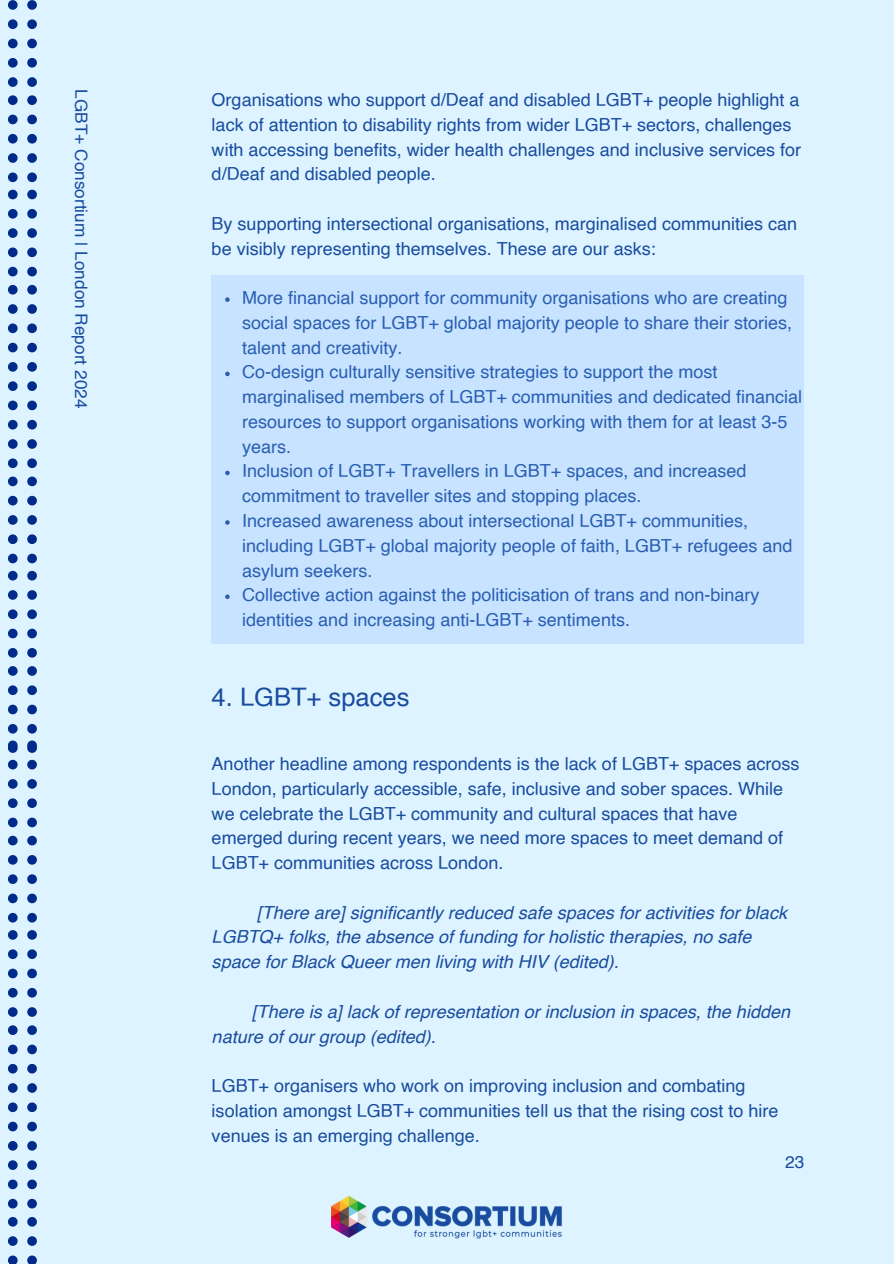
<style>
.page{position:relative;width:894px;height:1264px;background:#fff}
.page>*{position:absolute;margin:0;border:0;box-sizing:border-box;transform-origin:0 0}
.t1{font:25.5px "Helvetica";color:#194c9f}
.t2{font:18px/24.8px "Helvetica";color:#194c9f}
.t3{font:italic 18px/24.8px "Helvetica";color:#194c9f}
.t4{font:17.25px "Helvetica";color:#194c9f}
</style>
<div class="page">
<div style="left:0;top:0;width:893px;height:1263px;background:#ddf3ff"></div>
<div style="left:211px;top:275px;width:592px;height:368px;background:#c7e3ff"></div>
<img style="left:331px;top:1196px;width:231px;height:43px">
<svg style="left:8px;top:0;width:10px;height:10px"></svg>
<svg style="left:8px;top:19px;width:10px;height:10px"></svg>
<svg style="left:8px;top:39px;width:10px;height:9px"></svg>
<svg style="left:8px;top:58px;width:10px;height:10px"></svg>
<svg style="left:8px;top:77px;width:10px;height:10px"></svg>
<svg style="left:27px;top:0;width:10px;height:10px"></svg>
<svg style="left:27px;top:19px;width:10px;height:10px"></svg>
<svg style="left:27px;top:39px;width:10px;height:9px"></svg>
<svg style="left:27px;top:58px;width:10px;height:10px"></svg>
<svg style="left:27px;top:77px;width:10px;height:10px"></svg>
<svg style="left:8px;top:95px;width:10px;height:10px"></svg>
<svg style="left:8px;top:115px;width:10px;height:9px"></svg>
<svg style="left:8px;top:134px;width:10px;height:9px"></svg>
<svg style="left:8px;top:153px;width:10px;height:10px"></svg>
<svg style="left:8px;top:172px;width:10px;height:10px"></svg>
<svg style="left:27px;top:95px;width:10px;height:10px"></svg>
<svg style="left:27px;top:115px;width:10px;height:9px"></svg>
<svg style="left:27px;top:134px;width:10px;height:9px"></svg>
<svg style="left:27px;top:153px;width:10px;height:10px"></svg>
<svg style="left:27px;top:172px;width:10px;height:10px"></svg>
<svg style="left:8px;top:190px;width:10px;height:9px"></svg>
<svg style="left:8px;top:209px;width:10px;height:9px"></svg>
<svg style="left:8px;top:228px;width:10px;height:10px"></svg>
<svg style="left:8px;top:247px;width:10px;height:10px"></svg>
<svg style="left:8px;top:267px;width:10px;height:9px"></svg>
<svg style="left:27px;top:190px;width:10px;height:9px"></svg>
<svg style="left:27px;top:209px;width:10px;height:9px"></svg>
<svg style="left:27px;top:228px;width:10px;height:10px"></svg>
<svg style="left:27px;top:247px;width:10px;height:10px"></svg>
<svg style="left:27px;top:267px;width:10px;height:9px"></svg>
<svg style="left:8px;top:285px;width:10px;height:9px"></svg>
<svg style="left:8px;top:304px;width:10px;height:10px"></svg>
<svg style="left:8px;top:323px;width:10px;height:10px"></svg>
<svg style="left:8px;top:343px;width:10px;height:9px"></svg>
<svg style="left:8px;top:362px;width:10px;height:10px"></svg>
<svg style="left:27px;top:285px;width:10px;height:9px"></svg>
<svg style="left:27px;top:304px;width:10px;height:10px"></svg>
<svg style="left:27px;top:323px;width:10px;height:10px"></svg>
<svg style="left:27px;top:343px;width:10px;height:9px"></svg>
<svg style="left:27px;top:362px;width:10px;height:10px"></svg>
<svg style="left:8px;top:381px;width:10px;height:10px"></svg>
<svg style="left:8px;top:400px;width:10px;height:10px"></svg>
<svg style="left:8px;top:420px;width:10px;height:9px"></svg>
<svg style="left:8px;top:439px;width:10px;height:10px"></svg>
<svg style="left:8px;top:458px;width:10px;height:10px"></svg>
<svg style="left:27px;top:381px;width:10px;height:10px"></svg>
<svg style="left:27px;top:400px;width:10px;height:10px"></svg>
<svg style="left:27px;top:420px;width:10px;height:9px"></svg>
<svg style="left:27px;top:439px;width:10px;height:10px"></svg>
<svg style="left:27px;top:458px;width:10px;height:10px"></svg>
<svg style="left:8px;top:476px;width:10px;height:10px"></svg>
<svg style="left:8px;top:496px;width:10px;height:9px"></svg>
<svg style="left:8px;top:515px;width:10px;height:10px"></svg>
<svg style="left:8px;top:534px;width:10px;height:10px"></svg>
<svg style="left:8px;top:553px;width:10px;height:10px"></svg>
<svg style="left:27px;top:476px;width:10px;height:10px"></svg>
<svg style="left:27px;top:496px;width:10px;height:9px"></svg>
<svg style="left:27px;top:515px;width:10px;height:9px"></svg>
<svg style="left:27px;top:534px;width:10px;height:10px"></svg>
<svg style="left:27px;top:553px;width:10px;height:10px"></svg>
<svg style="left:8px;top:571px;width:10px;height:9px"></svg>
<svg style="left:8px;top:590px;width:10px;height:9px"></svg>
<svg style="left:8px;top:609px;width:10px;height:10px"></svg>
<svg style="left:8px;top:628px;width:10px;height:10px"></svg>
<svg style="left:8px;top:648px;width:10px;height:9px"></svg>
<svg style="left:27px;top:571px;width:10px;height:9px"></svg>
<svg style="left:27px;top:590px;width:10px;height:9px"></svg>
<svg style="left:27px;top:609px;width:10px;height:10px"></svg>
<svg style="left:27px;top:628px;width:10px;height:10px"></svg>
<svg style="left:27px;top:648px;width:10px;height:9px"></svg>
<svg style="left:8px;top:666px;width:10px;height:9px"></svg>
<svg style="left:8px;top:685px;width:10px;height:10px"></svg>
<svg style="left:8px;top:704px;width:10px;height:10px"></svg>
<svg style="left:8px;top:724px;width:10px;height:9px"></svg>
<svg style="left:27px;top:666px;width:10px;height:9px"></svg>
<svg style="left:27px;top:685px;width:10px;height:10px"></svg>
<svg style="left:27px;top:704px;width:10px;height:10px"></svg>
<svg style="left:27px;top:724px;width:10px;height:9px"></svg>
<svg style="left:8px;top:740px;width:10px;height:13px"></svg>
<svg style="left:8px;top:759px;width:10px;height:10px"></svg>
<svg style="left:8px;top:779px;width:10px;height:9px"></svg>
<svg style="left:8px;top:798px;width:10px;height:10px"></svg>
<svg style="left:8px;top:817px;width:10px;height:10px"></svg>
<svg style="left:27px;top:740px;width:10px;height:13px"></svg>
<svg style="left:27px;top:759px;width:10px;height:10px"></svg>
<svg style="left:27px;top:779px;width:10px;height:9px"></svg>
<svg style="left:27px;top:798px;width:10px;height:10px"></svg>
<svg style="left:27px;top:817px;width:10px;height:10px"></svg>
<svg style="left:8px;top:835px;width:10px;height:10px"></svg>
<svg style="left:8px;top:855px;width:10px;height:9px"></svg>
<svg style="left:8px;top:874px;width:10px;height:10px"></svg>
<svg style="left:8px;top:893px;width:10px;height:10px"></svg>
<svg style="left:8px;top:912px;width:10px;height:10px"></svg>
<svg style="left:27px;top:835px;width:10px;height:10px"></svg>
<svg style="left:27px;top:855px;width:10px;height:9px"></svg>
<svg style="left:27px;top:874px;width:10px;height:10px"></svg>
<svg style="left:27px;top:893px;width:10px;height:10px"></svg>
<svg style="left:27px;top:912px;width:10px;height:10px"></svg>
<svg style="left:8px;top:930px;width:10px;height:9px"></svg>
<svg style="left:8px;top:949px;width:10px;height:10px"></svg>
<svg style="left:8px;top:968px;width:10px;height:10px"></svg>
<svg style="left:8px;top:988px;width:10px;height:9px"></svg>
<svg style="left:8px;top:1007px;width:10px;height:9px"></svg>
<svg style="left:27px;top:930px;width:10px;height:9px"></svg>
<svg style="left:27px;top:949px;width:10px;height:10px"></svg>
<svg style="left:27px;top:968px;width:10px;height:10px"></svg>
<svg style="left:27px;top:988px;width:10px;height:9px"></svg>
<svg style="left:27px;top:1007px;width:10px;height:9px"></svg>
<svg style="left:8px;top:1025px;width:10px;height:9px"></svg>
<svg style="left:8px;top:1044px;width:10px;height:10px"></svg>
<svg style="left:8px;top:1063px;width:10px;height:10px"></svg>
<svg style="left:8px;top:1083px;width:10px;height:9px"></svg>
<svg style="left:8px;top:1102px;width:10px;height:10px"></svg>
<svg style="left:27px;top:1025px;width:10px;height:9px"></svg>
<svg style="left:27px;top:1044px;width:10px;height:10px"></svg>
<svg style="left:27px;top:1063px;width:10px;height:10px"></svg>
<svg style="left:27px;top:1083px;width:10px;height:9px"></svg>
<svg style="left:27px;top:1102px;width:10px;height:10px"></svg>
<svg style="left:8px;top:1121px;width:10px;height:10px"></svg>
<svg style="left:8px;top:1141px;width:10px;height:9px"></svg>
<svg style="left:8px;top:1160px;width:10px;height:9px"></svg>
<svg style="left:8px;top:1179px;width:10px;height:10px"></svg>
<svg style="left:8px;top:1198px;width:10px;height:10px"></svg>
<svg style="left:27px;top:1121px;width:10px;height:10px"></svg>
<svg style="left:27px;top:1141px;width:10px;height:9px"></svg>
<svg style="left:27px;top:1160px;width:10px;height:9px"></svg>
<svg style="left:27px;top:1179px;width:10px;height:10px"></svg>
<svg style="left:27px;top:1198px;width:10px;height:10px"></svg>
<svg style="left:8px;top:1217px;width:10px;height:9px"></svg>
<svg style="left:8px;top:1236px;width:10px;height:9px"></svg>
<svg style="left:8px;top:1255px;width:10px;height:8px"></svg>
<svg style="left:27px;top:1217px;width:10px;height:9px"></svg>
<svg style="left:27px;top:1236px;width:10px;height:9px"></svg>
<svg style="left:27px;top:1255px;width:10px;height:8px"></svg>
<p class="t4" style="left:89px;top:89px;width:320px;rotate:90deg">LGBT+ Consortium | London Report 2024</p>
<p class="t2" style="left:211px;top:89px;width:590px">Organisations who support d/Deaf and disabled LGBT+ people highlight a lack of attention to disability rights from wider LGBT+ sectors, challenges with accessing benefits, wider health challenges and inclusive services for d/Deaf and disabled people.</p>
<p class="t2" style="left:211px;top:212px;width:586px">By supporting intersectional organisations, marginalised communities can be visibly representing themselves. These are our asks:</p>
<p class="t2" style="left:242px;top:287px;width:551px">More financial support for community organisations who are creating social spaces for LGBT+ global majority people to share their stories, talent and creativity.</p>
<p class="t2" style="left:242px;top:361px;width:561px">Co-design culturally sensitive strategies to support the most marginalised members of LGBT+ communities and dedicated financial resources to support organisations working with them for at least 3-5 years.</p>
<p class="t2" style="left:242px;top:460px;width:505px">Inclusion of LGBT+ Travellers in LGBT+ spaces, and increased commitment to traveller sites and stopping places.</p>
<p class="t2" style="left:242px;top:509px;width:551px">Increased awareness about intersectional LGBT+ communities, including LGBT+ global majority people of faith, LGBT+ refugees and asylum seekers.</p>
<p class="t2" style="left:242px;top:584px;width:518px">Collective action against the politicisation of trans and non-binary identities and increasing anti-LGBT+ sentiments.</p>
<p class="t1" style="left:211px;top:686px;width:199px">4. LGBT+ spaces</p>
<p class="t2" style="left:211px;top:752px;width:589px">Another headline among respondents is the lack of LGBT+ spaces across London, particularly accessible, safe, inclusive and sober spaces. While we celebrate the LGBT+ community and cultural spaces that have emerged during recent years, we need more spaces to meet demand of LGBT+ communities across London.</p>
<p class="t3" style="left:211px;top:901px;width:576px;text-indent:45px">[There are] significantly reduced safe spaces for activities for black<br>LGBTQ+ folks, the absence of funding for holistic therapies, no safe space for Black Queer men living with HIV (edited).</p>
<h1 class="t3" style="left:211px;top:1000px;width:579px;text-indent:40px">[There is a] lack of representation or inclusion in spaces, the hidden nature of our group (edited).</h1>
<p class="t2" style="left:211px;top:1074px;width:568px">LGBT+ organisers who work on improving inclusion and combating isolation amongst LGBT+ communities tell us that the rising cost to hire venues is an emerging challenge.</p>
<p class="t4" style="left:784px;top:1154px;width:21px">23</p>
</div>
